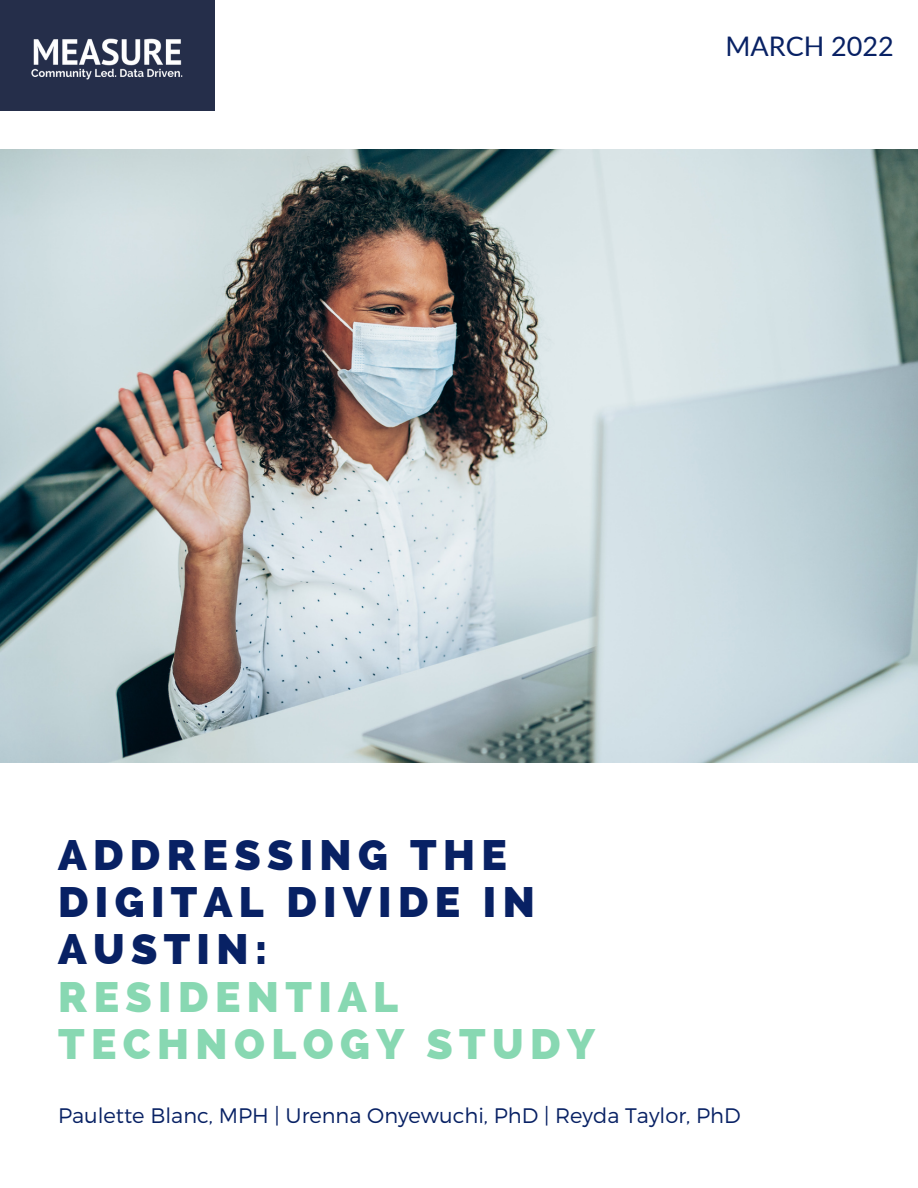
<style>
.page{position:relative;width:918px;height:1188px;background:#fff}
.page>*{position:absolute;margin:0;border:0;box-sizing:border-box;transform-origin:0 0}
.t1{font:800 42.6px/47.2px "Raleway";letter-spacing:.15em;color:#082164}
.t2{font:800 42.6px/47.2px "Raleway";letter-spacing:.15em;color:#88d8b2}
.t3{font:27px "Lato";color:#082164}
.t4{font:300 21px "Montserrat";color:#082164}
</style>
<div class="page">
<img style="left:0;top:150px;width:918px;height:613px">
<div style="left:0;top:0;width:215px;height:110px;background:#252e4a"></div>
<img style="left:31px;top:38px;width:152px;height:42px">
<p class="t3" style="left:725px;top:29px;width:170px">MARCH 2022</p>
<h1 class="t1" style="left:58px;top:831px;width:478px">ADDRESSING THE<br>DIGITAL DIVIDE IN<br>AUSTIN:</h1>
<h1 class="t2" style="left:58px;top:973px;width:538px">RESIDENTIAL<br>TECHNOLOGY STUDY</h1>
<p class="t4" style="left:58px;top:1102px;width:684px">Paulette Blanc, MPH | Urenna Onyewuchi, PhD | Reyda Taylor, PhD</p>
</div>
